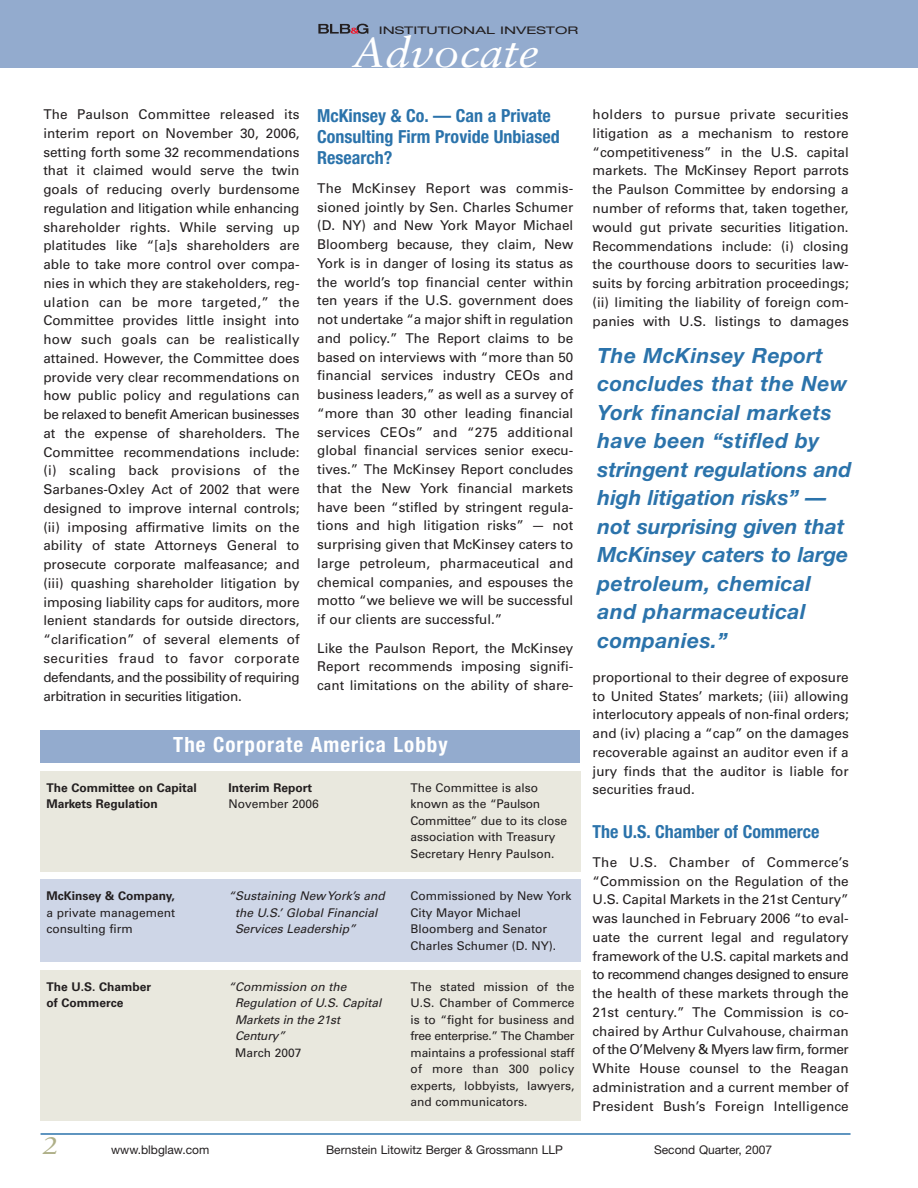
<style>
.page{position:relative;width:918px;height:1188px;background:#fff}
.page>*{position:absolute;margin:0;border:0;box-sizing:border-box;transform-origin:0 0}
.t1{font:italic 42px "Sabon";color:#fff;scale:1.1 1}
.t2{font:italic 24px "Sabon";color:#aeaf87;scale:1.25 1}
.t3{font:italic 700 21px/28.5px "Helvetica Neue";letter-spacing:.02em;color:#2b73ab}
.t4{font:700 condensed 21px "Helvetica Neue";letter-spacing:.05em;color:#fff}
.t5{font:700 condensed 18px/21px "Helvetica Neue";color:#2b73ab}
.t6{font:13.5px/18.8px "Univers";color:#231f20;text-align:justify}
.t7{font:12px/16.5px "Univers";color:#231f20}
.t8{font:italic 12px/16.5px "Univers";color:#231f20}
.t9{font:700 12px/16.5px "Univers";color:#231f20}
.t10{font:12px "Helvetica Neue";color:#231f20}
.t11{font:expanded 10.5px "Helvetica Neue";color:#231f20;scale:1.35 1}
</style>
<div class="page">
<div style="left:0;top:0;width:918px;height:68px;background:#93abce"></div>
<svg style="left:318px;top:24px;width:50px;height:10px"></svg>
<div style="left:40px;top:771px;width:541px;height:101px;background:#e9e8de"></div>
<div style="left:40px;top:879px;width:541px;height:83px;background:#ced6e7"></div>
<div style="left:40px;top:970px;width:541px;height:151px;background:#e9e8de"></div>
<div style="left:40px;top:730px;width:540px;height:33px;background:#93abce"></div>
<hr style="left:41px;top:1133px;width:810px;height:2px;background:#2b73ab">
<p class="t11" style="left:379px;top:26px;width:149px">INSTITUTIONAL INVESTOR</p>
<h1 class="t1" style="left:352px;top:35px;width:172px">Advocate</h1>
<p class="t6" style="left:43px;top:106px;width:258px">The Paulson Committee released its interim report on November 30, 2006, setting forth some 32 recommendations that it claimed would serve the twin goals of reducing overly burdensome regulation and litigation while enhancing shareholder rights. While serving up platitudes like “[a]s shareholders are able to take more control over compa&shy;nies in which they are stakeholders, reg&shy;ulation can be more targeted,” the Committee provides little insight into how such goals can be realistically attained. However, the Committee does provide very clear recommendations on how public policy and regulations can be relaxed to benefit American businesses at the expense of shareholders. The Committee recommendations include: (i) scaling back provisions of the Sarbanes-Oxley Act of 2002 that were designed to improve internal controls; (ii) imposing affirmative limits on the ability of state Attorneys General to prosecute corporate malfeasance; and (iii) quashing shareholder litigation by imposing liability caps for auditors, more lenient standards for outside directors, “clarification” of several elements of securities fraud to favor corporate defendants, and the possibility of requiring arbitration in securities litigation.</p>
<h3 class="t5" style="left:317px;top:107px;width:244px">McKinsey &amp; Co. — Can a Private<br>Consulting Firm Provide Unbiased<br>Research?</h3>
<p class="t6" style="left:317px;top:180px;width:258px">The McKinsey Report was commis&shy;sioned jointly by Sen. Charles Schumer (D. NY) and New York Mayor Michael Bloomberg because, they claim, New York is in danger of losing its status as the world’s top financial center within ten years if the U.S. government does not undertake “a major shift in regulation and policy.” The Report claims to be based on interviews with “more than 50 financial services industry CEOs and business leaders,” as well as a survey of “more than 30 other leading financial services CEOs” and “275 additional global financial services senior execu&shy;tives.” The McKinsey Report concludes that the New York financial markets have been “stifled by stringent regula&shy;tions and high litigation risks” — not surprising given that McKinsey caters to large petroleum, pharmaceutical and chemical companies, and espouses the motto “we believe we will be successful if our clients are successful.”</p>
<p class="t6" style="left:317px;top:640px;width:258px">Like the Paulson Report, the McKinsey Report recommends imposing signifi&shy;cant limitations on the ability of share-</p>
<h3 class="t4" style="left:173px;top:737px;width:276px">The Corporate America Lobby</h3>
<p class="t9" style="left:46px;top:780px;width:152px">The Committee on Capital<br>Markets Regulation</p>
<p class="t9" style="left:229px;top:780px;width:85px">Interim Report</p>
<p class="t7" style="left:229px;top:797px;width:92px">November 2006</p>
<p class="t7" style="left:411px;top:780px;width:158px">The Committee is also known as the “Paulson<br>Committee” due to its close association with Treasury<br>Secretary Henry Paulson.</p>
<p class="t9" style="left:46px;top:889px;width:130px">McKinsey &amp; Company,</p>
<p class="t7" style="left:46px;top:905px;width:130px">a private management consulting firm</p>
<p class="t8" style="left:235px;top:889px;width:154px;text-indent:-7px">“Sustaining New York’s and the U.S.’ Global Financial<br>Services Leadership”</p>
<p class="t7" style="left:411px;top:889px;width:163px">Commissioned by New York<br>City Mayor Michael<br>Bloomberg and Senator<br>Charles Schumer (D. NY).</p>
<p class="t9" style="left:46px;top:979px;width:106px">The U.S. Chamber of Commerce</p>
<p class="t8" style="left:235px;top:979px;width:150px;text-indent:-7px">“Commission on the<br>Regulation of U.S. Capital<br>Markets in the 21st<br>Century”</p>
<p class="t7" style="left:235px;top:1045px;width:68px">March 2007</p>
<p class="t7" style="left:411px;top:979px;width:165px;text-align:justify">The stated mission of the U.S. Chamber of Commerce is to “fight for business and free enterprise.” The Chamber maintains a professional staff of more than 300 policy experts, lobbyists, lawyers, and communicators.</p>
<p class="t6" style="left:593px;top:106px;width:258px">holders to pursue private securities litigation as a mechanism to restore “competitiveness” in the U.S. capital markets. The McKinsey Report parrots the Paulson Committee by endorsing a number of reforms that, taken together, would gut private securities litigation.<br>Recommendations include: (i) closing the courthouse doors to securities law&shy;suits by forcing arbitration proceedings; (ii) limiting the liability of foreign com&shy;panies with U.S. listings to damages</p>
<p class="t3" style="left:598px;top:343px;width:255px">The McKinsey Report concludes that the New<br>York financial markets have been “stifled by stringent regulations and high litigation risks” — not surprising given that<br>McKinsey caters to large petroleum, chemical and pharmaceutical companies.”</p>
<p class="t6" style="left:593px;top:669px;width:258px">proportional to their degree of exposure to United States’ markets; (iii) allowing interlocutory appeals of non-final orders; and (iv) placing a “cap” on the damages recoverable against an auditor even if a jury finds that the auditor is liable for securities fraud.</p>
<h3 class="t5" style="left:593px;top:823px;width:228px">The U.S. Chamber of Commerce</h3>
<p class="t6" style="left:593px;top:854px;width:258px">The U.S. Chamber of Commerce’s “Commission on the Regulation of the U.S. Capital Markets in the 21st Century” was launched in February 2006 “to eval&shy;uate the current legal and regulatory framework of the U.S. capital markets and to recommend changes designed to ensure the health of these markets through the 21st century.” The Commission is co&shy;chaired by Arthur Culvahouse, chairman of the O’Melveny &amp; Myers law firm, former White House counsel to the Reagan administration and a current member of President Bush’s Foreign Intelligence</p>
<h2 class="t2" style="left:42px;top:1135px;width:15px">2</h2>
<p class="t10" style="left:111px;top:1146px;width:100px">www.blbglaw.com</p>
<p class="t10" style="left:326px;top:1146px;width:238px">Bernstein Litowitz Berger &amp; Grossmann LLP</p>
<p class="t10" style="left:654px;top:1146px;width:120px">Second Quarter, 2007</p>
</div>
